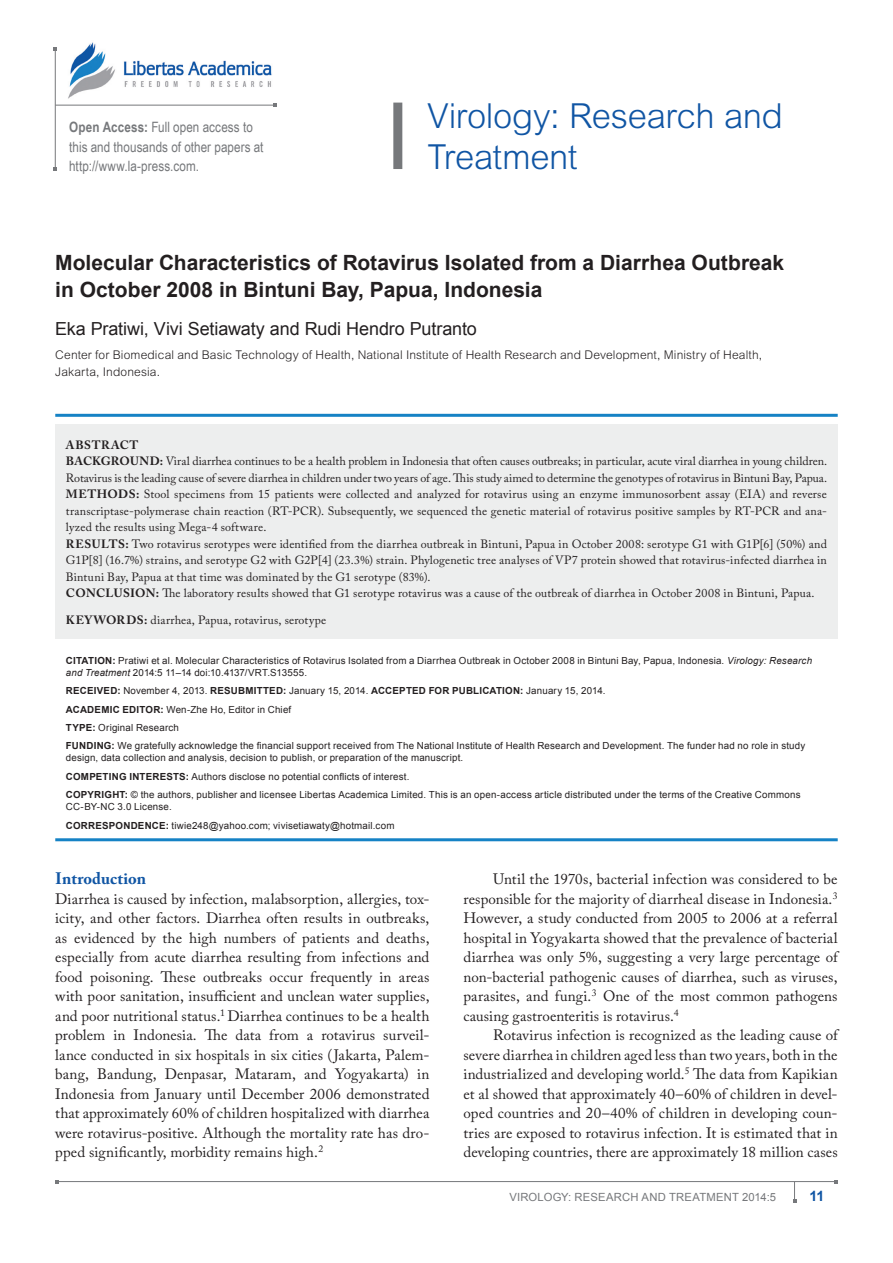
<style>
.page{position:relative;width:893px;height:1263px;background:#fff}
.page>*{position:absolute;margin:0;border:0;box-sizing:border-box;transform-origin:0 0}
.JournalName{font:300 34.5px/41.4px "Arial MT Std";letter-spacing:-.01em;color:#1055a4}
.ArticleTitle{font:700 21px/27px "Arial";color:#231f20}
.AuthorName{font:18px "Arial";letter-spacing:-.005em;color:#231f20}
.Heading1{font:700 16.5px "Adobe Caslon Pro";color:#1055a4}
.BodyText{font:15px/19.5px "Adobe Caslon Pro";letter-spacing:.005em;color:#231f20;text-align:justify}
.BodyText_First{font:15px/19.5px "Adobe Caslon Pro";letter-spacing:.005em;color:#231f20;text-align:justify}
.OpenAccess{font:14.25px/19.5px "Arial Narrow";letter-spacing:.005em;color:#76787b}
.RunningFooter-Folio{font:700 14.25px "Arial";color:#1055a4}
.t1{font:12px/16.5px "Adobe Caslon Pro";letter-spacing:.01em;color:#231f20}
.AuthorAffiliation{font:300 12px/16.5px "Arial MT Std";letter-spacing:.01em;color:#231f20}
.RunningFooter{font:11.25px "Arial";letter-spacing:.02em;color:#76787b}
.Citation{font:9.75px/12px "Arial";letter-spacing:.02em;color:#231f20}
.Citation_Last{font:9.75px "Arial";letter-spacing:.02em;color:#231f20}
.s1{font-weight:700}
.s2{font-style:italic}
</style>
<div class="page">
<hr style="left:57px;top:1181px;width:779px;height:1px;background:#76787b">
<svg style="left:793px;top:1182px;width:3px;height:20px"></svg>
<hr style="left:55px;top:49px;width:1px;height:120px;background:#76787b">
<hr style="left:55px;top:105px;width:220px;height:1px;background:#76787b">
<img style="left:68px;top:42px;width:204px;height:57px">
<div style="left:393px;top:103px;width:9px;height:66px;background:#76787b"></div>
<hr style="left:55px;top:414px;width:783px;height:3px;background:#1582c5">
<hr style="left:55px;top:838px;width:783px;height:3px;background:#1582c5">
<div style="left:55px;top:425px;width:783px;height:214px;background:#edeeee"></div>
<p class="OpenAccess" style="left:69px;top:117px;width:196px"><span class="s1">Open Access:</span> Full open access to this and thousands of other papers at http://www.la-press.com.</p>
<p class="JournalName" style="left:428px;top:96px;width:357px">Virology: Research and<br>Treatment</p>
<p class="ArticleTitle" style="left:55px;top:250px;width:730px">Molecular Characteristics of Rotavirus Isolated from a Diarrhea Outbreak in October 2008 in Bintuni Bay, Papua, Indonesia</p>
<p class="AuthorName" style="left:55px;top:317px;width:423px">Eka Pratiwi, Vivi Setiawaty and Rudi H endro Putranto</p>
<p class="AuthorAffiliation" style="left:55px;top:348px;width:708px">Center for Biomedical and Basic Technology of Health, National Institute of Health Research and Development, Ministry of Health,<br>Jakarta, Indonesia.</p>
<p class="t1" style="left:66px;top:436px;width:763px"><span class="s1">ABSTRACT<br>BACKGROUND:</span> Viral diarrhea continues to be a health problem in Indonesia that often causes outbreaks; in particular, acute viral diarrhea in young children.<br>Rotavirus is the leading cause of severe diarrhea in children under two years of age. This study aimed to determine the genotypes of rotavirus in Bintuni Bay, Papua.<br><span class="s1">METHODS:</span> Stool specimens from 15 patients were collected and analyzed for rotavirus using an enzyme immunosorbent assay (EIA) and reverse transcriptase-polymerase chain reaction (RT-PCR). Subsequently, we sequenced the genetic material of rotavirus positive samples by RT-PCR and ana&shy;lyzed the results using Mega-4 software.<br><span class="s1">RESULTS:</span> Two rotavirus serotypes were identified from the diarrhea outbreak in Bintuni, Papua in October 2008: serotype G1 with G1P[6] (50%) and G1P[8] (16.7%) strains, and serotype G2 with G2P[4] (23.3%) strain. Phylogenetic tree analyses of VP7 protein showed that rotavirus-infected diarrhea in Bintuni Bay, Papua at that time was dominated by the G1 serotype (83%).<br><span class="s1">CONCLUSION:</span> The laboratory results showed that G1 serotype rotavirus was a cause of the outbreak of diarrhea in October 2008 in Bintuni, Papua.</p>
<p class="t1" style="left:66px;top:612px;width:262px"><span class="s1">KEYWORDS:</span> diarrhea, Papua, rotavirus, serotype</p>
<p class="Citation" style="left:66px;top:654px;width:748px"><span class="s1">CITATION:</span> Pratiwi et al. M olecular Characteristics of Rotavirus I solated from a Diarrhea Outbreak in October 2008 in Bintuni Bay, Papua, I ndonesia. <span class="s2">Virology: Research and Treatment</span> 2014:5 11–14 doi:10.4137/VRT.S13555.</p>
<p class="Citation" style="left:66px;top:685px;width:541px"><span class="s1">RECEIVED:</span> November 4, 2013. <span class="s1">RESUBMITTED:</span> January 15, 2014. <span class="s1">ACCEPTED FOR PUBLICATION:</span> January 15, 2014.</p>
<p class="Citation" style="left:66px;top:703px;width:227px"><span class="s1">ACADEMIC EDITOR:</span> Wen-Zhe Ho, Editor in Chief</p>
<p class="Citation" style="left:66px;top:722px;width:115px"><span class="s1">TYPE:</span> Original Research</p>
<p class="Citation" style="left:66px;top:740px;width:741px"><span class="s1">FUNDING:</span> We gratefully acknowledge the financial support received from The National Institute of Health Research and Development. The funder had no role in study design, data collection and analysis, decision to publish, or preparation of the manuscript.</p>
<p class="Citation" style="left:66px;top:770px;width:345px"><span class="s1">COMPETING INTERESTS:</span> Authors disclose no potential conflicts of interest.</p>
<p class="Citation" style="left:66px;top:789px;width:736px"><span class="s1">COPYRIGHT:</span> © the authors, publisher and licensee Libertas Academica Limited. This is an open-access article distributed under the terms of the Creative Commons<br>CC-BY-NC 3.0 License.</p>
<p class="Citation_Last" style="left:66px;top:819px;width:330px"><span class="s1">CORRESPONDENCE:</span> tiwie248@yahoo.com; vivisetiawaty@hotmail.com</p>
<p class="Heading1" style="left:55px;top:869px;width:92px">Introduction</p>
<p class="BodyText_First" style="left:55px;top:889px;width:376px">Diarrhea is caused by infection, malabsorption, allergies, tox&shy;icity, and other factors. Diarrhea often results in outbreaks, as evidenced by the high numbers of patients and deaths, especially from acute diarrhea resulting from infections and food poisoning. These outbreaks occur frequently in areas with poor sanitation, insufficient and unclean water supplies, and poor nutritional status.<sup>1</sup> Diarrhea continues to be a health problem in Indonesia. The data from a rotavirus surveil&shy;lance conducted in six hospitals in six cities (Jakarta, Palem&shy;bang, Bandung, Denpasar, Mataram, and Yogyakarta) in Indonesia from January until December 2006 demonstrated that approximately 60% of children hospitalized with diarrhea were rotavirus-positive. Although the mortality rate has dro&shy;pped significantly, morbidity remains high.<sup>2</sup></p>
<p class="BodyText" style="left:463px;top:869px;width:376px;text-indent:30px">Until the 1970s, bacterial infection was considered to be responsible for the majority of diarrheal disease in Indonesia.<sup>3<br></sup>However, a study conducted from 2005 to 2006 at a referral hospital in Yogyakarta showed that the prevalence of bacterial diarrhea was only 5%, suggesting a very large percentage of non-bacterial pathogenic causes of diarrhea, such as viruses, parasites, and fungi.<sup>3</sup> One of the most common pathogens causing gastroenteritis is rotavirus.<sup>4</sup></p>
<p class="BodyText" style="left:463px;top:1025px;width:376px;text-indent:30px">Rotavirus infection is recognized as the leading cause of severe diarrhea in children aged less than two years, both in the industrialized and developing world.<sup>5</sup> The data from Kapikian et al showed that approximately 40–60% of children in devel&shy;oped countries and 20–40% of children in developing coun&shy;tries are exposed to rotavirus infection. It is estimated that in developing countries, there are approximately 18 million cases</p>
<p class="RunningFooter" style="left:509px;top:1189px;width:268px">Virology: Research and Treatment 2014:5</p>
<p class="RunningFooter-Folio" style="left:809px;top:1186px;width:16px">11</p>
</div>
